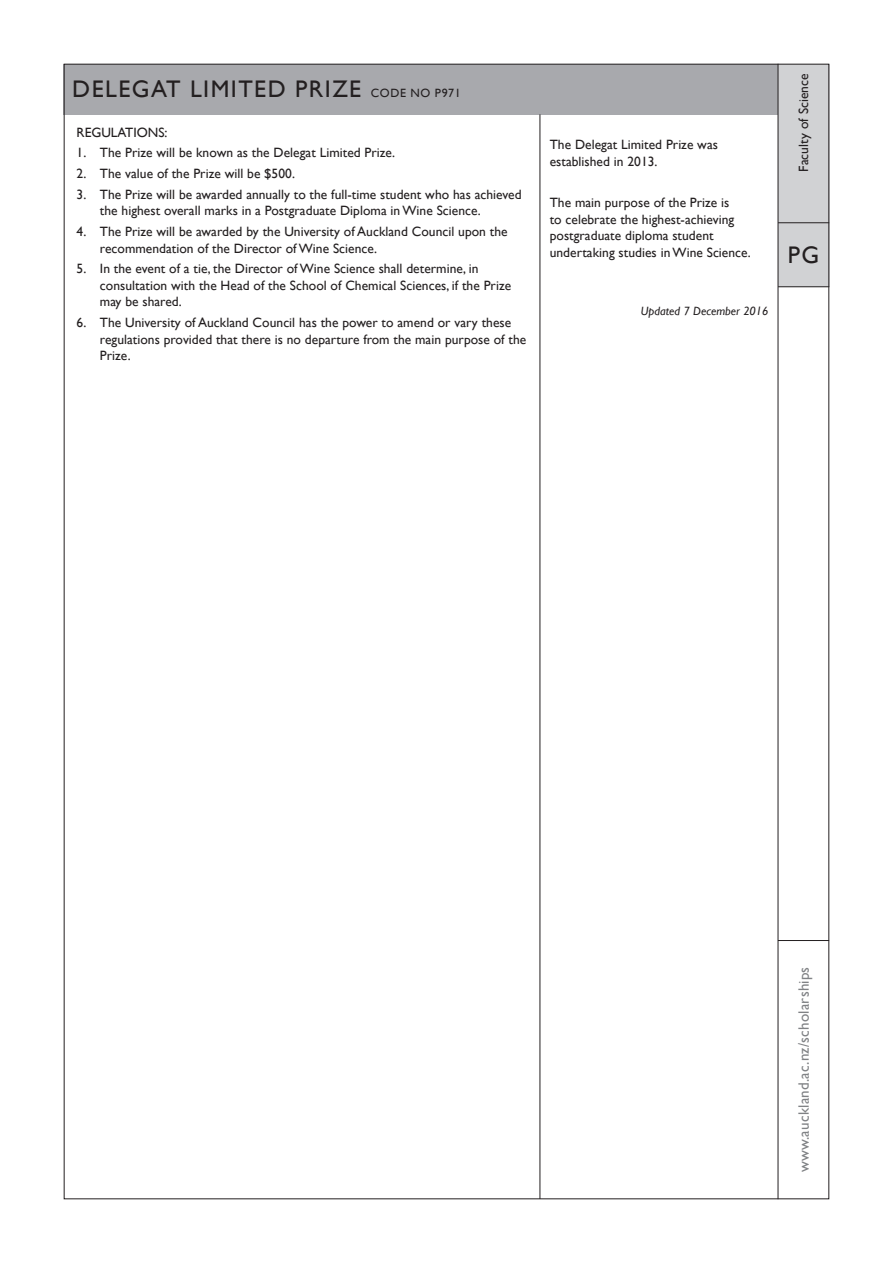
<style>
.page{position:relative;width:893px;height:1263px;background:#fff}
.page>*{position:absolute;margin:0;border:0;box-sizing:border-box;transform-origin:0 0}
._1b__HB_Heading_B{font:24px "Gill Sans";letter-spacing:.06em;color:#231f20}
.web_address{font:15px "Gill Sans";letter-spacing:.015em;color:#808285}
._4c__HB_Bodycopy_bul{font:13.5px/16.5px "Gill Sans";letter-spacing:.005em;color:#231f20}
.FAC_SML_SIDE{font:13.5px "Gill Sans";color:#231f20}
._4c__HB_Bodycopy_bul-2{font:italic 12px "Gill Sans";letter-spacing:.005em;color:#231f20}
.s1{font-size:12px}
</style>
<div class="page">
<div style="left:64px;top:64px;width:714px;height:50px;background:#a8a9ad"></div>
<div style="left:778px;top:64px;width:51px;height:223px;background:#d1d2d4"></div>
<hr style="left:540px;top:114px;width:1px;height:1085px;background:#231f20">
<hr style="left:778px;top:940px;width:51px;height:1px;background:#231f20">
<hr style="left:778px;top:222px;width:51px;height:1px;background:#231f20">
<hr style="left:778px;top:286px;width:51px;height:1px;background:#231f20">
<hr style="left:778px;top:64px;width:1px;height:1135px;background:#231f20">
<p class="_1b__HB_Heading_B" style="left:72px;top:75px;width:390px">DELEGAT LIMITED PRIZE <span class="s1">CODE NO P971</span></p>
<p class="_4c__HB_Bodycopy_bul" style="left:77px;top:124px;width:93px">REGULATIONS:</p>
<p class="_4c__HB_Bodycopy_bul" style="left:77px;top:145px;width:320px">1. The Prize will be known as the Delegat Limited Prize.</p>
<p class="_4c__HB_Bodycopy_bul" style="left:77px;top:166px;width:220px">2. The value of the Prize will be $500.</p>
<p class="_4c__HB_Bodycopy_bul" style="left:100px;top:186px;width:423px;text-indent:-23px">3. The Prize will be awarded annually to the full-time student who has achieved the highest overall marks in a Postgraduate Diploma in Wine Science.</p>
<p class="_4c__HB_Bodycopy_bul" style="left:100px;top:224px;width:409px;text-indent:-23px">4. The Prize will be awarded by the University of Auckland Council upon the recommendation of the Director of Wine Science.</p>
<p class="_4c__HB_Bodycopy_bul" style="left:100px;top:261px;width:413px;text-indent:-23px">5. In the event of a tie, the Director of Wine Science shall determine, in consultation with the Head of the School of Chemical Sciences, if the Prize may be shared.</p>
<p class="_4c__HB_Bodycopy_bul" style="left:100px;top:315px;width:428px;text-indent:-23px">6. The University of Auckland Council has the power to amend or vary these regulations provided that there is no departure from the main purpose of the<br>Prize.</p>
<p class="_4c__HB_Bodycopy_bul" style="left:550px;top:137px;width:170px">The Delegat Limited Prize was established in 2013.</p>
<p class="_4c__HB_Bodycopy_bul" style="left:550px;top:195px;width:203px">The main purpose of the Prize is<br>to celebrate the highest-achieving postgraduate diploma student undertaking studies in Wine Science.</p>
<p class="_4c__HB_Bodycopy_bul-2" style="left:641px;top:304px;width:129px">Updated 7 December 2016</p>
<p class="FAC_SML_SIDE" style="left:796px;top:172px;width:99px;rotate:-90deg">Faculty of Science</p>
<p class="_1b__HB_Heading_B" style="left:788px;top:241px;width:33px">PG</p>
<p class="web_address" style="left:795px;top:1172px;width:207px;rotate:-90deg">www.auckland.ac.nz/scholarships</p>
</div>
